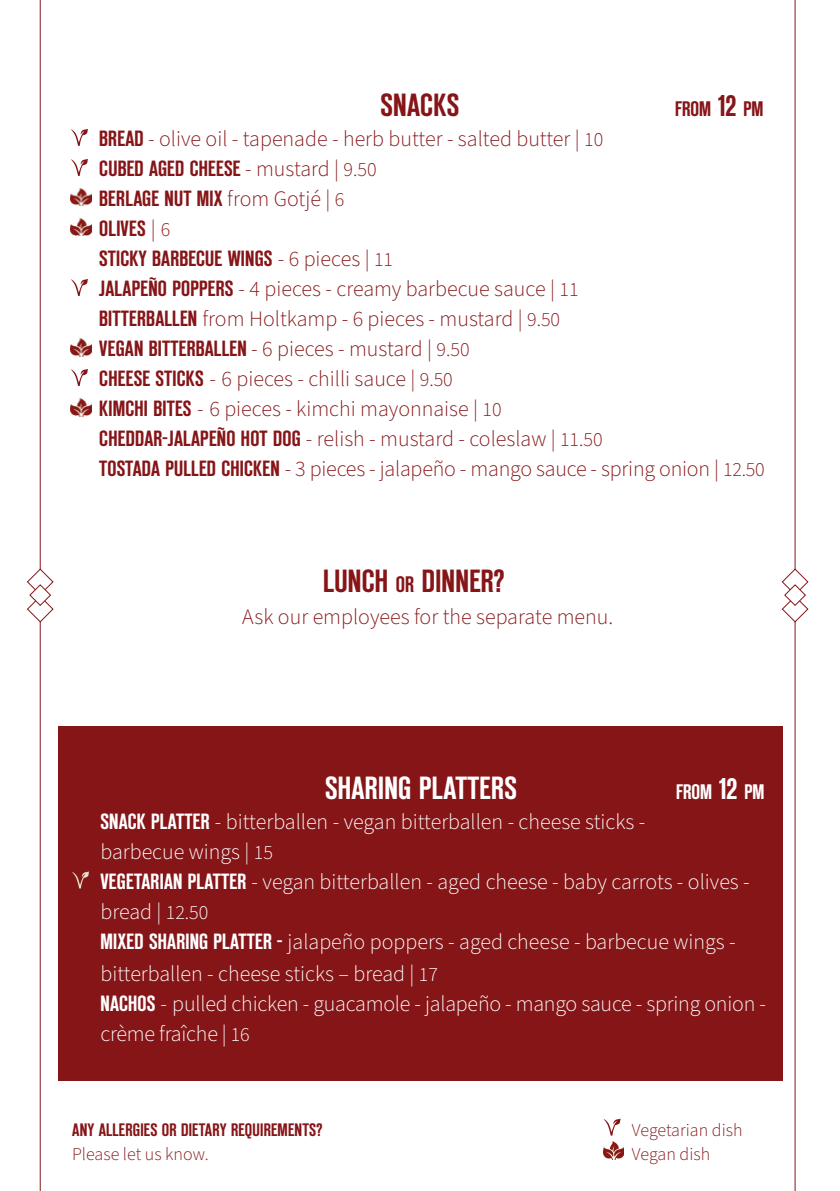
<style>
.page{position:relative;width:840px;height:1191px;background:#fff}
.page>*{position:absolute;margin:0;border:0;box-sizing:border-box;transform-origin:0 0}
.t1{font:600 32px "Reforma Grotesk";letter-spacing:.01em;color:#861518}
.t2{font:600 32px "Reforma Grotesk";letter-spacing:.01em;color:#fff}
.t3{font:300 22px/30px "Source Sans Pro";color:#861518}
.t4{font:300 22px/30px "Source Sans Pro";color:#fff}
.t5{font:600 22px/30px "Reforma Grotesk";letter-spacing:.01em;color:#861518}
.t6{font:600 21px "Reforma Grotesk";color:#861518}
.t7{font:600 21px "Reforma Grotesk";color:#fff}
.t8{font:300 18px/24px "Source Sans Pro";color:#861518}
.t9{font:600 18px "Reforma Grotesk";letter-spacing:.01em;color:#861518}
.s1{font-size:30px}
.s2{font-family:"Reforma Grotesk";font-weight:600}
.s3{font-size:20px}
.s4{font-family:"Source Sans Pro";font-weight:300}
.s5{font-family:"Source Sans Pro";font-weight:300;font-size:20px}
.s6{font-size:22.4px}
</style>
<div class="page">
<svg style="left:603px;top:1118px;width:17px;height:17px"></svg>
<img style="left:603px;top:1141px;width:20px;height:18px">
<hr style="left:40px;top:0;width:1px;height:1191px;background:#861518">
<svg style="left:27px;top:568px;width:27px;height:55px"></svg>
<hr style="left:794px;top:0;width:1px;height:1191px;background:#861518">
<svg style="left:781px;top:568px;width:27px;height:55px"></svg>
<svg style="left:71px;top:129px;width:17px;height:17px"></svg>
<svg style="left:71px;top:159px;width:17px;height:17px"></svg>
<img style="left:71px;top:188px;width:20px;height:18px">
<img style="left:71px;top:218px;width:20px;height:18px">
<svg style="left:71px;top:279px;width:17px;height:17px"></svg>
<img style="left:71px;top:338px;width:20px;height:18px">
<svg style="left:71px;top:369px;width:17px;height:17px"></svg>
<img style="left:71px;top:398px;width:20px;height:18px">
<div style="left:58px;top:726px;width:724px;height:354px;background:#861518"></div>
<svg style="left:72px;top:871px;width:17px;height:17px"></svg>
<h1 class="t1" style="left:380px;top:89px;width:80px">SNACKS</h1>
<p class="t6" style="left:674px;top:96px;width:90px">FROM <span class="s1">12</span> PM</p>
<p class="t3" style="left:99px;top:125px;width:505px"><span class="s2">BREAD</span> - olive oil - tapenade - herb butter - salted butter | <span class="s3">10</span></p>
<p class="t5" style="left:99px;top:153px;width:295px">CUBED AGED CHEESE <span class="s4">- mustard |</span> <span class="s5">9.50<br></span>BERLAGE NUT MIX <span class="s4">from Gotjé |</span> <span class="s5">6<br></span>OLIVES <span class="s4">|</span> <span class="s5">6<br></span>STICKY BARBECUE WINGS <span class="s4">- 6 pieces |</span> <span class="s5">11</span></p>
<p class="t3" style="left:99px;top:275px;width:480px"><span class="s2">JALAPEÑO POPPERS</span> - 4 pieces - creamy barbecue sauce | <span class="s3">11<br></span><span class="s2">BITTERBALLEN</span> from Holtkamp - 6 pieces - mustard | <span class="s3">9.50</span></p>
<p class="t5" style="left:99px;top:333px;width:371px">VEGAN BITTERBALLEN <span class="s4">- 6 pieces - mustard |</span> <span class="s5">9.50</span></p>
<p class="t3" style="left:99px;top:365px;width:666px"><span class="s2">CHEESE STICKS</span> - 6 pieces - chilli sauce | <span class="s3">9.50<br></span><span class="s2">KIMCHI BITES</span> - 6 pieces - kimchi mayonnaise | <span class="s3">10<br></span><span class="s2">CHEDDAR-JALAPEÑO HOT DOG</span> - relish - mustard - coleslaw | <span class="s3">11.50<br></span><span class="s2">TOSTADA PULLED CHICKEN</span> - 3 pieces - jalapeño - mango sauce - spring onion | <span class="s3">12.50</span></p>
<h1 class="t1" style="left:323px;top:565px;width:183px">LUNCH <span class="s6">OR</span> DINNER?</h1>
<p class="t3" style="left:242px;top:603px;width:372px">Ask our employees for the separate menu.</p>
<h1 class="t2" style="left:325px;top:771px;width:193px">SHARING PLATTERS</h1>
<p class="t7" style="left:675px;top:779px;width:90px">FROM <span class="s1">12</span> PM</p>
<p class="t4" style="left:100px;top:808px;width:650px"><span class="s2">SNACK PLATTER</span> - bitterballen - vegan bitterballen - cheese sticks -<br>barbecue wings | <span class="s3">15<br></span><span class="s2">VEGETARIAN PLATTER</span> - vegan bitterballen - aged cheese - baby carrots - olives - bread | <span class="s3">12.50<br></span><span class="s2">MIXED SHARING PLATTER -</span> jalapeño poppers - aged cheese - barbecue wings -</p>
<p class="t4" style="left:100px;top:960px;width:666px">bitterballen - cheese sticks – bread | <span class="s3">17<br></span><span class="s2">NACHOS</span> - pulled chicken - guacamole - jalapeño - mango sauce - spring onion - crème fraîche | <span class="s3">16</span></p>
<p class="t9" style="left:72px;top:1120px;width:251px">ANY ALLERGIES OR DIETARY REQUIREMENTS?</p>
<p class="t8" style="left:72px;top:1143px;width:138px">Please let us know.</p>
<p class="t8" style="left:631px;top:1119px;width:112px">Vegetarian dish<br>Vegan dish</p>
</div>
